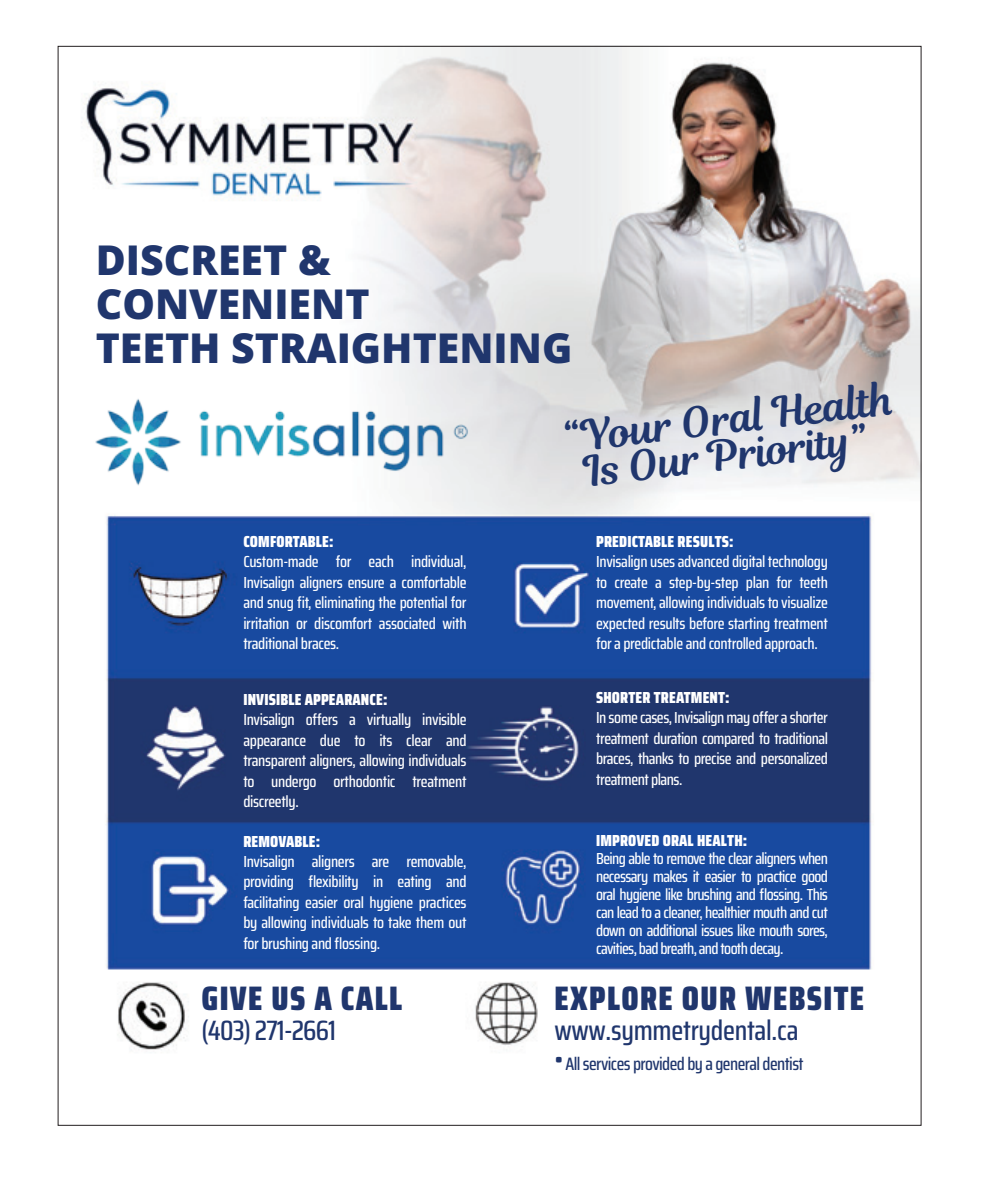
<style>
.page{position:relative;width:990px;height:1188px;background:#fff}
.page>*{position:absolute;margin:0;border:0;box-sizing:border-box;transform-origin:0 0}
.t1{font:42px/36px "Magnolia Script";color:#20366d;text-align:center}
.t2{font:800 41px/44px "Open Sans";color:#20366d}
.t3{font:900 34px "Saira Condensed";letter-spacing:.04em;color:#20366d}
.t4{font:500 28px "Saira Condensed";letter-spacing:-.01em;color:#20366d}
.t5{font:500 28px "Saira Condensed";letter-spacing:-.03em;color:#20366d}
.t6{font:500 18px "Saira Condensed";letter-spacing:-.03em;color:#20366d}
.t7{font:500 16px/20.4px "Saira Condensed";letter-spacing:-.02em;color:#fff}
.t8{font:500 16px/18px "Saira Condensed";letter-spacing:-.04em;color:#fff}
.s1{font-weight:900}
.s2{font-size:30px}
</style>
<div class="page">
<img style="left:84px;top:48px;width:836px;height:1002px">
<img style="left:92px;top:389px;width:378px;height:96px">
<p class="t2" style="left:96px;top:237px;width:478px">DISCREET &amp;<br>CONVENIENT<br>TEETH STRAIGHTENING</p>
<p class="t1" style="left:561px;top:421px;width:334px;rotate:-7deg">“Your Oral Health<br>Is Our Priority”</p>
<p class="t7" style="left:243px;top:531px;width:225px"><span class="s1">COMFORTABLE:<br></span>Custom-made for each individual, Invisalign aligners ensure a comfortable and snug fit, eliminating the potential for irritation or discomfort associated with traditional braces.</p>
<p class="t7" style="left:596px;top:530px;width:233px"><span class="s1">PREDICTABLE RESULTS:<br></span>Invisalign uses advanced digital technology to create a step-by-step plan for teeth movement, allowing individuals to visualize expected results before starting treatment for a predictable and controlled approach.</p>
<p class="t7" style="left:596px;top:686px;width:233px"><span class="s1">SHORTER TREATMENT:<br></span>In some cases, Invisalign may offer a shorter treatment duration compared to traditional braces, thanks to precise and personalized treatment plans.</p>
<p class="t7" style="left:243px;top:689px;width:225px"><span class="s1">INVISIBLE APPEARANCE:<br></span>Invisalign offers a virtually invisible appearance due to its clear and transparent aligners, allowing individuals to undergo orthodontic treatment discreetly.</p>
<p class="t7" style="left:243px;top:830px;width:225px"><span class="s1">REMOVABLE:<br></span>Invisalign aligners are removable, providing flexibility in eating and facilitating easier oral hygiene practices by allowing individuals to take them out for brushing and flossing.</p>
<p class="t8" style="left:596px;top:832px;width:233px"><span class="s1">IMPROVED ORAL HEALTH:<br></span>Being able to remove the clear aligners when necessary makes it easier to practice good oral hygiene like brushing and flossing. This can lead to a cleaner, healthier mouth and cut down on additional issues like mouth sores, cavities, bad breath, and tooth decay.</p>
<p class="t3" style="left:202px;top:972px;width:202px">GIVE US A CALL</p>
<p class="t5" style="left:202px;top:1009px;width:136px">(403) 271-2661</p>
<p class="t3" style="left:554px;top:972px;width:311px">EXPLORE OUR WEBSITE</p>
<p class="t4" style="left:554px;top:1009px;width:246px">www.symmetrydental.ca</p>
<p class="t6" style="left:554px;top:1050px;width:251px"><span class="s2">•</span> All services provided by a general dentist</p>
</div>
